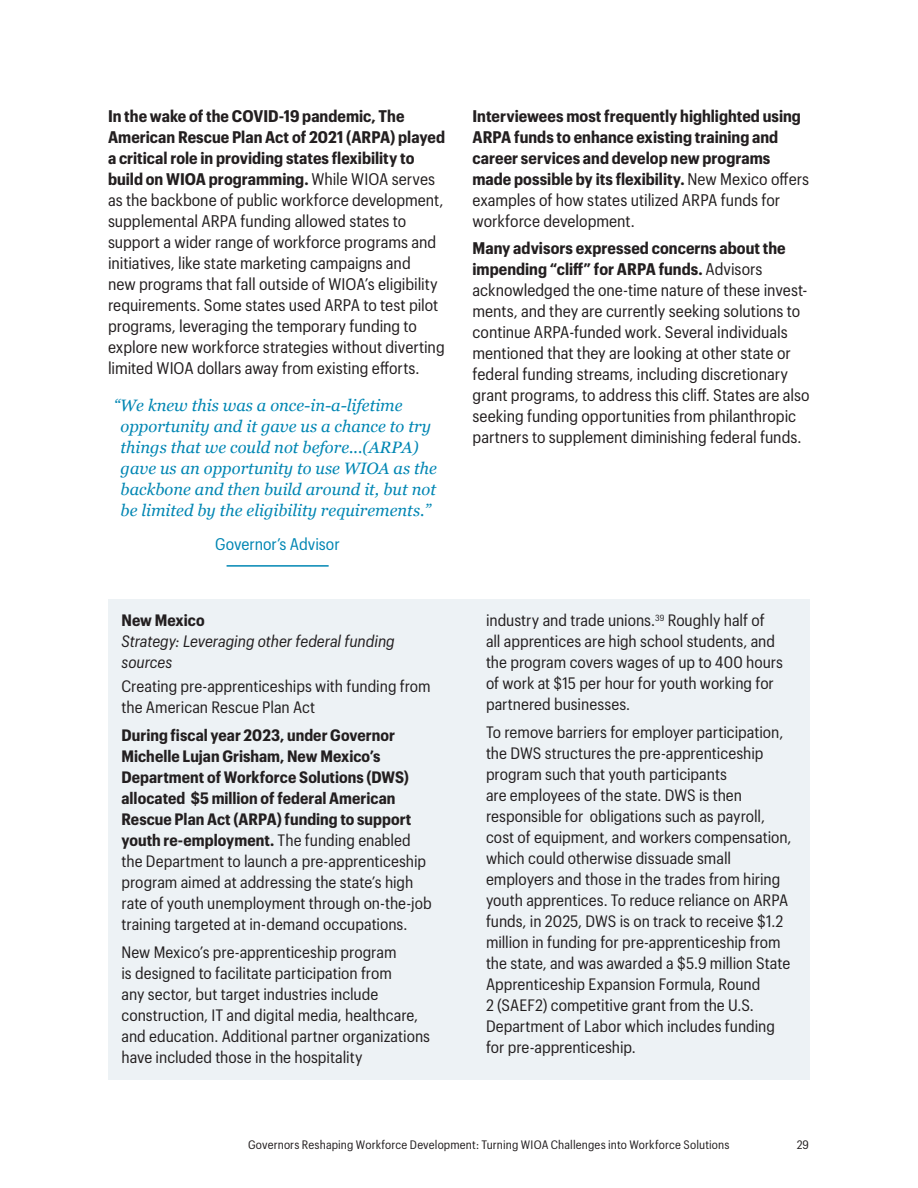
<style>
.page{position:relative;width:918px;height:1188px;background:#fff}
.page>*{position:absolute;margin:0;border:0;box-sizing:border-box;transform-origin:0 0}
.Paragraph_Style_1{font:16.5px/21px "Graphik Compact";color:#231f20}
.Paragraph_Style_1-2{font:700 16.5px/21px "Graphik Compact";color:#231f20}
.t1{font:italic 16.5px/21px "Georgia";color:#0086b3}
.t2{font:16.5px "Graphik Compact";color:#0086b3}
.t3{font:16.2px/21px "Graphik Compact";color:#231f20}
.t4{font:700 16.2px/21px "Graphik Compact";color:#231f20}
.t5{font:italic 16.2px/21px "Graphik Compact";color:#231f20}
.t6{font:12px "Graphik Compact";letter-spacing:.01em;color:#231f20}
.s1{font-weight:700}
.s2{font-weight:400}
</style>
<div class="page">
<div style="left:109px;top:600px;width:701px;height:480px;background:#edf2f5"></div>
<hr style="left:227px;top:565px;width:102px;height:2px;background:#0086b3">
<div style="left:108px;top:600px;width:338px;height:480px;background:#edf2f5"></div>
<p class="Paragraph_Style_1" style="left:108px;top:104px;width:339px"><span class="s1">In the wake of the COVID-19 pandemic, The American Rescue Plan Act of 2021 (ARPA) played a critical role in providing states flexibility to build on WIOA programming.</span> While WIOA serves as the backbone of public workforce development, supplemental ARPA funding allowed states to support a wider range of workforce programs and initiatives, like state marketing campaigns and<br>new programs that fall outside of WIOA’s eligibility requirements. Some states used ARPA to test pilot programs, leveraging the temporary funding to explore new workforce strategies without diverting limited WIOA dollars away from existing efforts.</p>
<p class="Paragraph_Style_1-2" style="left:472px;top:104px;width:338px">Interviewees most frequently highlighted using ARPA funds to enhance existing training and career services and develop new programs made possible by its flexibility. <span class="s2">New Mexico offers examples of how states utilized ARPA funds for workforce development.</span></p>
<p class="Paragraph_Style_1" style="left:472px;top:237px;width:339px"><span class="s1">Many advisors expressed concerns about the impending “cliff” for ARPA funds.</span> Advisors acknowledged the one-time nature of these invest&shy;ments, and they are currently seeking solutions to continue ARPA-funded work. Several individuals mentioned that they are looking at other state or federal funding streams, including discretionary grant programs, to address this cliff. States are also seeking funding opportunities from philanthropic partners to supplement diminishing federal funds.</p>
<p class="t1" style="left:121px;top:395px;width:318px;text-indent:-7px">“We knew this was a once-in-a-lifetime opportunity and it gave us a chance to try things that we could not before...(ARPA) gave us an opportunity to use WIOA as the backbone and then build around it, but not be limited by the eligibility requirements.”</p>
<p class="t2" style="left:215px;top:532px;width:126px">Governor’s Advisor</p>
<p class="t4" style="left:122px;top:609px;width:85px">New Mexico</p>
<p class="t5" style="left:122px;top:630px;width:275px">Strategy: Leveraging other federal funding sources</p>
<p class="t3" style="left:122px;top:675px;width:311px">Creating pre-apprenticeships with funding from the American Rescue Plan Act</p>
<p class="t4" style="left:122px;top:724px;width:312px">During fiscal year 2023, under Governor Michelle Lujan Grisham, New Mexico’s Department of Workforce Solutions (DWS) allocated $5 million of federal American Rescue Plan Act (ARPA) funding to support youth re-employment. <span class="s2">The funding enabled the Department to launch a pre-apprenticeship program aimed at addressing the state’s high rate of youth unemployment through on-the-job training targeted at in-demand occupations.</span></p>
<p class="t3" style="left:122px;top:940px;width:310px">New Mexico’s pre-apprenticeship program<br>is designed to facilitate participation from<br>any sector, but target industries include construction, IT and digital media, healthcare, and education. Additional partner organizations have included those in the hospitality</p>
<p class="t3" style="left:486px;top:609px;width:299px">industry and trade unions.<sup>39</sup> Roughly half of all apprentices are high school students, and the program covers wages of up to 400 hours of work at $15 per hour for youth working for partnered businesses.</p>
<p class="t3" style="left:486px;top:720px;width:307px">To remove barriers for employer participation, the DWS structures the pre-apprenticeship program such that youth participants<br>are employees of the state. DWS is then responsible for obligations such as payroll, cost of equipment, and workers compensation, which could otherwise dissuade small employers and those in the trades from hiring youth apprentices. To reduce reliance on ARPA funds, in 2025, DWS is on track to receive $1.2 million in funding for pre-apprenticeship from the state, and was awarded a $5.9 million State Apprenticeship Expansion Formula, Round<br>2 (SAEF2) competitive grant from the U.S.<br>Department of Labor which includes funding for pre-apprenticeship.</p>
<p class="t6" style="left:248px;top:1136px;width:483px">Governors Reshaping Workforce Development: Turning WIOA Challenges into Workforce Solutions</p>
<p class="t6" style="left:797px;top:1136px;width:14px">29</p>
</div>
